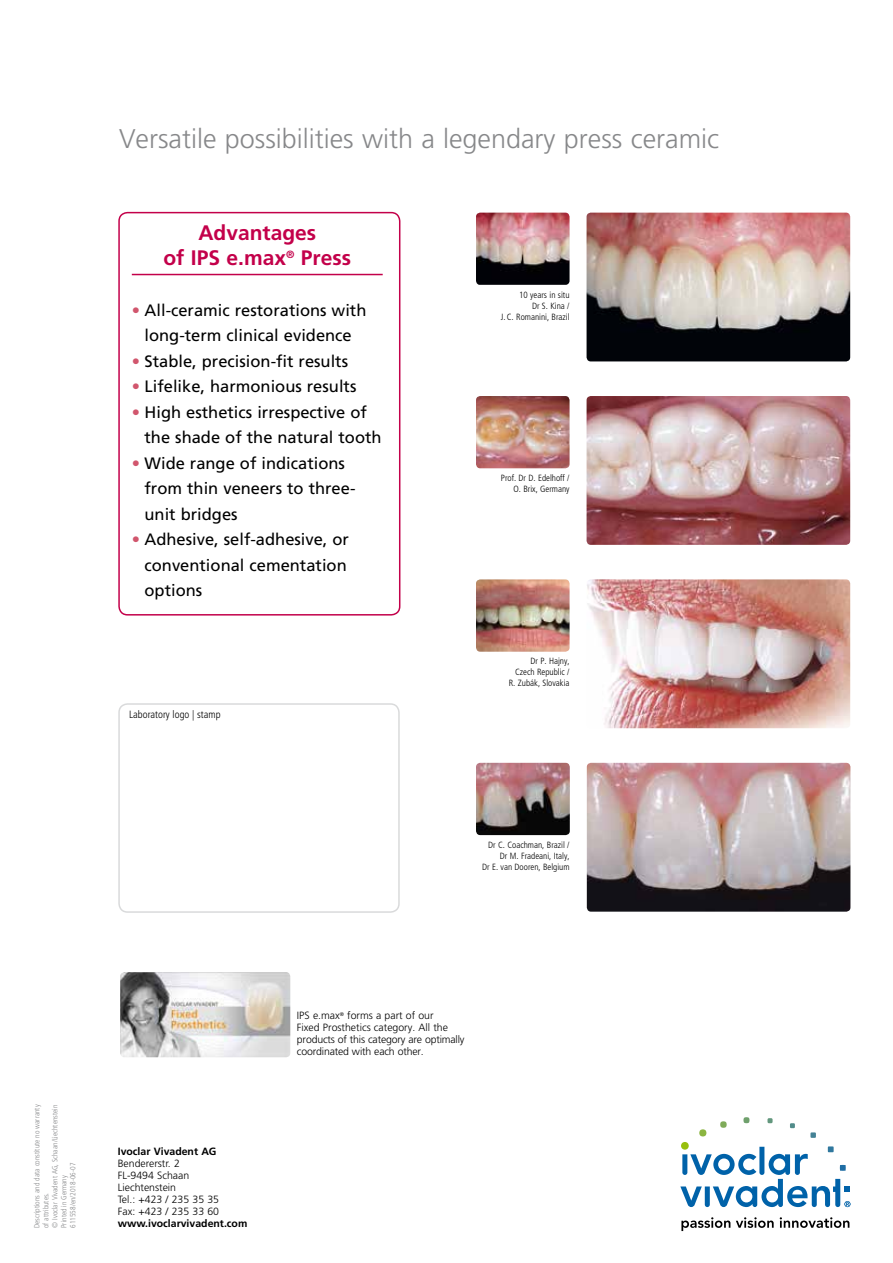
<style>
.page{position:relative;width:893px;height:1263px;background:#fff}
.page>*{position:absolute;margin:0;border:0;box-sizing:border-box;transform-origin:0 0}
.t1{font:300 27px "Frutiger";color:#87888a}
.t2{font:700 21px/25.2px "Frutiger";color:#c3004a;text-align:center}
.t3{font:16.5px/25.5px "Frutiger";color:#000}
.t4{font:300 10.5px/12px "Frutiger";color:#000}
.t5{font:700 10.5px "Frutiger";color:#000}
.t6{font:300 condensed 10.5px "Frutiger";color:#000}
.t7{font:300 condensed 9px/10.8px "Frutiger";color:#000;text-align:right}
.t8{font:300 condensed 7.5px/9px "Frutiger";color:#87888a}
.s1{color:#d1566d}
</style>
<div class="page">
<svg style="left:680px;top:1117px;width:170px;height:90px"></svg>
<svg style="left:681px;top:1217px;width:49px;height:14px"></svg>
<svg style="left:736px;top:1217px;width:38px;height:11px"></svg>
<svg style="left:780px;top:1217px;width:69px;height:11px"></svg>
<div style="left:118px;top:212px;width:282px;height:403px;border:2px solid #c3004a;border-radius:9px"></div>
<hr style="left:132px;top:274px;width:251px;height:1px;background:#c3004a">
<div style="left:118px;top:703px;width:282px;height:210px;border:2px solid #d9dadb;border-radius:9px"></div>
<img style="left:476px;top:213px;width:94px;height:72px">
<img style="left:587px;top:213px;width:263px;height:148px">
<img style="left:476px;top:579px;width:94px;height:73px">
<img style="left:587px;top:579px;width:263px;height:149px">
<img style="left:476px;top:396px;width:94px;height:72px">
<img style="left:587px;top:396px;width:263px;height:149px">
<img style="left:476px;top:763px;width:94px;height:72px">
<img style="left:587px;top:763px;width:263px;height:149px">
<img style="left:120px;top:972px;width:170px;height:85px">
<h1 class="t1" style="left:119px;top:123px;width:602px">Versatile possibilities with a legendary press ceramic</h1>
<p class="t2" style="left:163px;top:220px;width:189px">Advantages<br>of IPS e.max<sup>®</sup> Press</p>
<p class="t3" style="left:132px;top:298px;width:236px;text-align:center"><span class="s1">•</span> All-ceramic restorations with long-term clinical evidence</p>
<p class="t3" style="left:132px;top:349px;width:218px"><span class="s1">•</span> Stable, precision-fit results</p>
<p class="t3" style="left:132px;top:374px;width:226px"><span class="s1">•</span> Lifelike, harmonious results</p>
<p class="t3" style="left:145px;top:400px;width:239px;text-indent:-13px"><span class="s1">•</span> High esthetics irrespective of the shade of the natural tooth</p>
<p class="t3" style="left:145px;top:450px;width:212px;text-indent:-13px"><span class="s1">•</span> Wide range of indications from thin veneers to three&shy;unit bridges</p>
<p class="t3" style="left:145px;top:527px;width:206px;text-indent:-13px"><span class="s1">•</span> Adhesive, self-adhesive, or conventional cementation options</p>
<p class="t6" style="left:129px;top:709px;width:93px">Laboratory logo | stamp</p>
<p class="t7" style="left:501px;top:290px;width:70px">10 years in situ<br>Dr S. Kina /<br>J.C. Romanini, Brazil</p>
<p class="t7" style="left:501px;top:473px;width:70px">Prof. Dr D. Edelhoff /<br>O. Brix, Germany</p>
<p class="t7" style="left:509px;top:656px;width:62px">Dr P. Hajny,<br>Czech Republic /<br>R. Zubák, Slovakia</p>
<p class="t7" style="left:482px;top:840px;width:89px">Dr C. Coachman, Brazil /<br>Dr M. Fradeani, Italy,<br>Dr E. van Dooren, Belgium</p>
<p class="t8" style="left:33px;top:1228px;width:125px;rotate:-90deg">Descriptions and data constitute no warranty of attributes.<br>© Ivoclar Vivadent AG, Schaan/Liechtenstein<br>Printed in Germany<br>611558/en/2018-06-07</p>
<p class="t5" style="left:118px;top:1145px;width:100px">Ivoclar Vivadent AG</p>
<p class="t4" style="left:118px;top:1157px;width:103px">Bendererstr. 2<br>FL-9494 Schaan<br>Liechtenstein<br>Tel.: +423 / 235 35 35<br>Fax: +423 / 235 33 60</p>
<p class="t5" style="left:118px;top:1217px;width:131px">www.ivoclarvivadent.com</p>
<p class="t4" style="left:297px;top:1010px;width:169px">IPS e.max<sup>®</sup> forms a part of our<br>Fixed Prosthetics category. All the products of this category are optimally coordinated with each other.</p>
</div>
